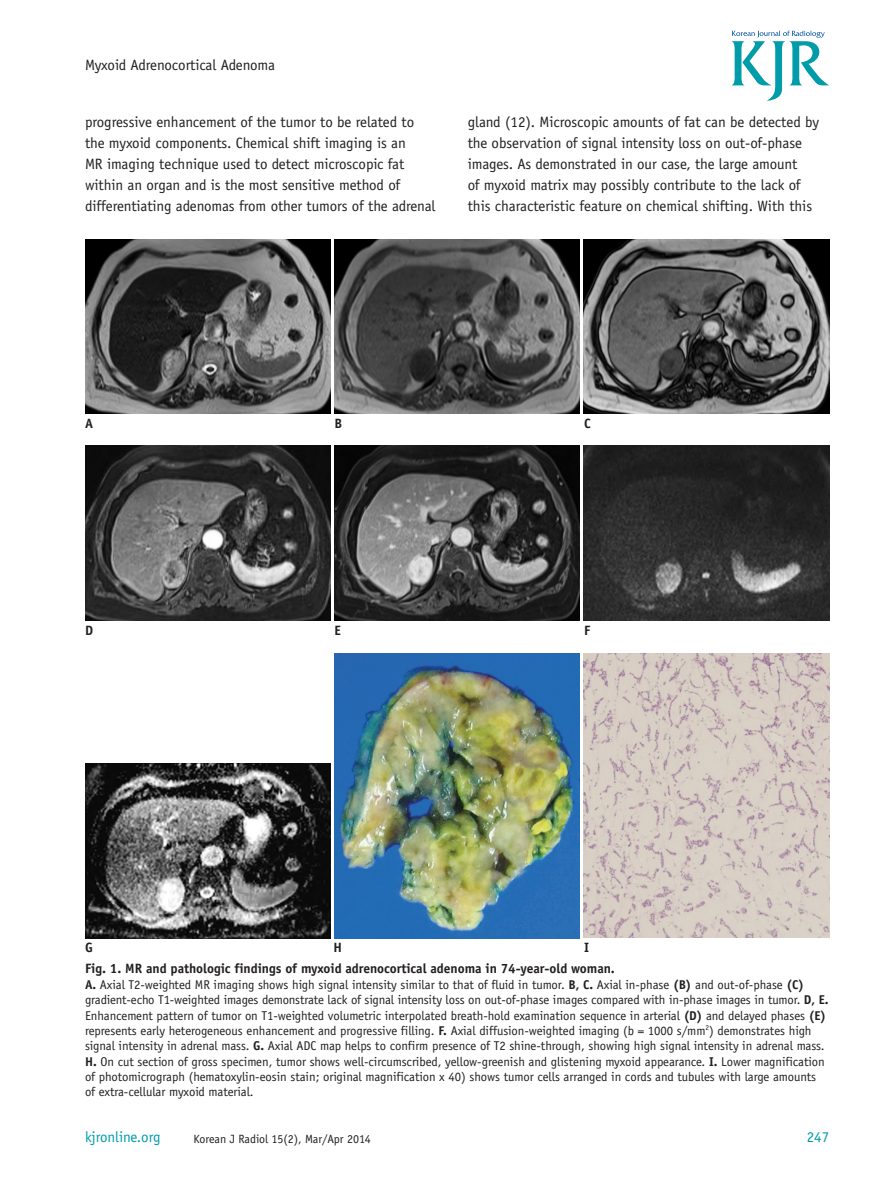
<style>
.page{position:relative;width:893px;height:1191px;background:#fff}
.page>*{position:absolute;margin:0;border:0;box-sizing:border-box;transform-origin:0 0}
.t1{font:15px/21px "Officina Sans Std";letter-spacing:-.005em;color:#231f20}
.t2{font:15px "Officina Sans Std";letter-spacing:-.005em;color:#009caa}
.t3{font:700 13.5px "Officina Sans Std";letter-spacing:-.005em;color:#231f20}
.t4{font:12.75px/15.3px "Officina Sans Std";letter-spacing:-.005em;color:#231f20}
.t5{font:12px "Officina Sans Std";letter-spacing:-.005em;color:#231f20}
.s1{font-weight:700}
</style>
<div class="page">
<svg style="left:732px;top:31px;width:97px;height:70px"></svg>
<img style="left:85px;top:239px;width:245px;height:175px">
<img style="left:85px;top:446px;width:245px;height:174px">
<img style="left:85px;top:763px;width:245px;height:175px">
<img style="left:334px;top:239px;width:246px;height:175px">
<img style="left:334px;top:446px;width:246px;height:174px">
<img style="left:334px;top:653px;width:246px;height:285px">
<img style="left:584px;top:239px;width:245px;height:175px">
<img style="left:584px;top:446px;width:245px;height:174px">
<img style="left:584px;top:653px;width:245px;height:284px">
<p class="t1" style="left:85px;top:54px;width:191px">Myxoid Adrenocortical Adenoma</p>
<p class="t1" style="left:85px;top:112px;width:352px">progressive enhancement of the tumor to be related to the myxoid components. Chemical shift imaging is an<br>MR imaging technique used to detect microscopic fat within an organ and is the most sensitive method of differentiating adenomas from other tumors of the adrenal</p>
<p class="t1" style="left:468px;top:112px;width:353px">gland (12). Microscopic amounts of fat can be detected by the observation of signal intensity loss on out-of-phase images. As demonstrated in our case, the large amount<br>of myxoid matrix may possibly contribute to the lack of this characteristic feature on chemical shifting. With this</p>
<p class="t3" style="left:85px;top:415px;width:10px">A</p>
<p class="t3" style="left:85px;top:621px;width:10px">D</p>
<p class="t3" style="left:334px;top:415px;width:9px">B</p>
<p class="t3" style="left:334px;top:621px;width:8px">E</p>
<p class="t3" style="left:584px;top:415px;width:8px">C</p>
<p class="t3" style="left:584px;top:621px;width:8px">F</p>
<p class="t3" style="left:85px;top:939px;width:9px">G</p>
<p class="t3" style="left:333px;top:939px;width:10px">H</p>
<p class="t3" style="left:584px;top:939px;width:6px">I</p>
<p class="t3" style="left:85px;top:960px;width:531px">Fig. 1. MR and pathologic findings of myxoid adrenocortical adenoma in 74-year-old woman.</p>
<p class="t4" style="left:85px;top:977px;width:745px"><span class="s1">A.</span> Axial T2-weighted MR imaging shows high signal intensity similar to that of fluid in tumor. <span class="s1">B, C.</span> Axial in-phase <span class="s1">(B)</span> and out-of-phase <span class="s1">(C) </span>gradient-echo T1-weighted images demonstrate lack of signal intensity loss on out-of-phase images compared with in-phase images in tumor. <span class="s1">D, E.<br></span>Enhancement pattern of tumor on T1-weighted volumetric interpolated breath-hold examination sequence in arterial <span class="s1">(D)</span> and delayed phases <span class="s1">(E) </span>represents early heterogeneous enhancement and progressive filling. <span class="s1">F.</span> Axial diffusion-weighted imaging (b = 1000 s/mm<sup>2</sup>) demonstrates high signal intensity in adrenal mass. <span class="s1">G.</span> Axial ADC map helps to confirm presence of T2 shine-through, showing high signal intensity in adrenal mass.<br><span class="s1">H.</span> On cut section of gross specimen, tumor shows well-circumscribed, yellow-greenish and glistening myxoid appearance. <span class="s1">I.</span> Lower magnification of photomicrograph (hematoxylin-eosin stain; original magnification x 40) shows tumor cells arranged in cords and tubules with large amounts of extra-cellular myxoid material.</p>
<p class="t2" style="left:85px;top:1128px;width:77px">kjronline.org</p>
<p class="t5" style="left:194px;top:1132px;width:179px">Korean J Radiol 15(2), Mar/Apr 2014</p>
<p class="t2" style="left:807px;top:1128px;width:24px">247</p>
</div>
